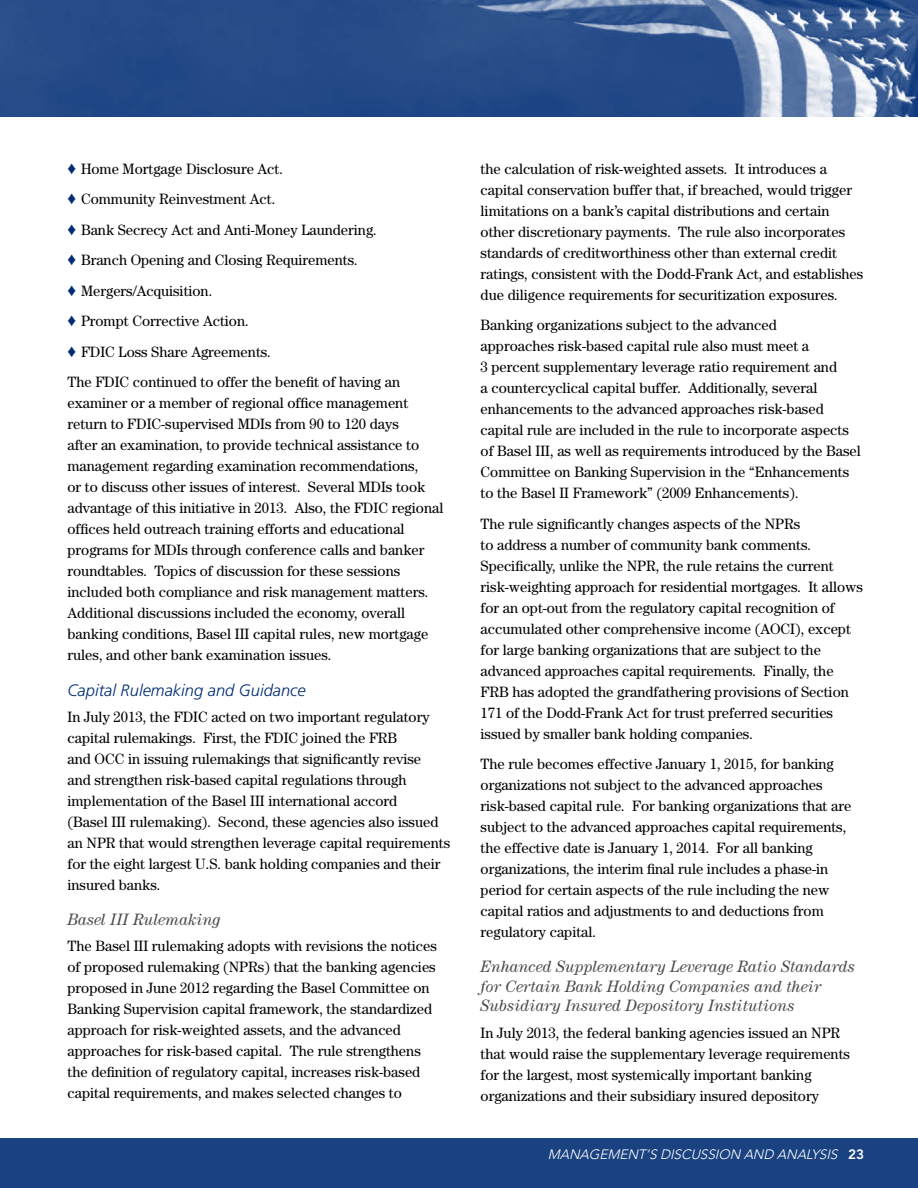
<style>
.page{position:relative;width:918px;height:1188px;background:#fff}
.page>*{position:absolute;margin:0;border:0;box-sizing:border-box;transform-origin:0 0}
.t1{font:italic 16.5px/19.8px "Century";color:#4d4d4f}
.t2{font:italic 300 16.5px "Frutiger LT Std";color:#002d73}
.t3{font:15px/21px "Century";color:#000}
.t4{font:italic 300 13.5px "Avenir LT Std";color:#fff}
.s1{color:#002d73}
.s2{font-weight:800;font-style:normal}
</style>
<div class="page">
<img style="left:0;top:0;width:918px;height:117px">
<div style="left:0;top:1138px;width:918px;height:50px;background:#1a4281"></div>
<p class="t3" style="left:68px;top:153px;width:334px;line-height:30.5px"><span class="s1">♦</span> Home Mortgage Disclosure Act.<br><span class="s1">♦</span> Community Reinvestment Act.<br><span class="s1">♦</span> Bank Secrecy Act and Anti-Money Laundering.<br><span class="s1">♦</span> Branch Opening and Closing Requirements.<br><span class="s1">♦</span> Mergers/Acquisition.<br><span class="s1">♦</span> Prompt Corrective Action.<br><span class="s1">♦</span> FDIC Loss Share Agreements.<br>The FDIC continued to offer the benefit of having an</p>
<p class="t3" style="left:68px;top:392px;width:377px">examiner or a member of regional office management return to FDIC-supervised MDIs from 90 to 120 days<br>after an examination, to provide technical assistance to management regarding examination recommendations,<br>or to discuss other issues of interest. Several MDIs took advantage of this initiative in 2013. Also, the FDIC regional offices held outreach training efforts and educational programs for MDIs through conference calls and banker roundtables. Topics of discussion for these sessions included both compliance and risk management matters.<br>Additional discussions included the economy, overall banking conditions, Basel III capital rules, new mortgage rules, and other bank examination issues.</p>
<p class="t2" style="left:68px;top:681px;width:240px">Capital Rulemaking and Guidance</p>
<p class="t3" style="left:68px;top:706px;width:384px">In July 2013, the FDIC acted on two important regulatory capital rulemakings. First, the FDIC joined the FRB<br>and OCC in issuing rulemakings that significantly revise<br>and strengthen risk-based capital regulations through implementation of the Basel III international accord<br>(Basel III rulemaking). Second, these agencies also issued an NPR that would strengthen leverage capital requirements for the eight largest U.S. bank holding companies and their insured banks.</p>
<p class="t1" style="left:68px;top:909px;width:154px">Basel III Rulemaking</p>
<p class="t3" style="left:68px;top:935px;width:371px">The Basel III rulemaking adopts with revisions the notices of proposed rulemaking (NPRs) that the banking agencies proposed in June 2012 regarding the Basel Committee on Banking Supervision capital framework, the standardized approach for risk-weighted assets, and the advanced approaches for risk-based capital. The rule strengthens the definition of regulatory capital, increases risk-based capital requirements, and makes selected changes to</p>
<p class="t3" style="left:481px;top:158px;width:384px">the calculation of risk-weighted assets. It introduces a capital conservation buffer that, if breached, would trigger limitations on a bank’s capital distributions and certain other discretionary payments. The rule also incorporates standards of creditworthiness other than external credit ratings, consistent with the Dodd-Frank Act, and establishes due diligence requirements for securitization exposures.</p>
<p class="t3" style="left:481px;top:314px;width:382px">Banking organizations subject to the advanced<br>approaches risk-based capital rule also must meet a<br>3 percent supplementary leverage ratio requirement and<br>a countercyclical capital buffer. Additionally, several enhancements to the advanced approaches risk-based capital rule are included in the rule to incorporate aspects of Basel III, as well as requirements introduced by the Basel Committee on Banking Supervision in the “Enhancements to the Basel II Framework” (2009 Enhancements).</p>
<p class="t3" style="left:481px;top:513px;width:384px">The rule significantly changes aspects of the NPRs<br>to address a number of community bank comments.<br>Specifically, unlike the NPR, the rule retains the current risk-weighting approach for residential mortgages. It allows for an opt-out from the regulatory capital recognition of accumulated other comprehensive income (AOCI), except for large banking organizations that are subject to the advanced approaches capital requirements. Finally, the FRB has adopted the grandfathering provisions of Section 171 of the Dodd-Frank Act for trust preferred securities issued by smaller bank holding companies.</p>
<p class="t3" style="left:481px;top:753px;width:372px">The rule becomes effective January 1, 2015, for banking organizations not subject to the advanced approaches risk-based capital rule. For banking organizations that are subject to the advanced approaches capital requirements, the effective date is January 1, 2014. For all banking organizations, the interim final rule includes a phase-in period for certain aspects of the rule including the new capital ratios and adjustments to and deductions from regulatory capital.</p>
<p class="t1" style="left:481px;top:956px;width:376px">Enhanced Supplementary Leverage Ratio Standards for Certain Bank Holding Companies and their<br>Subsidiary Insured Depository Institutions</p>
<p class="t3" style="left:481px;top:1022px;width:371px">In July 2013, the federal banking agencies issued an NPR that would raise the supplementary leverage requirements for the largest, most systemically important banking organizations and their subsidiary insured depository</p>
<p class="t4" style="left:548px;top:1146px;width:318px">MANAGEMENT’S DISCUSSION AND ANALYSIS <span class="s2">23</span></p>
</div>
